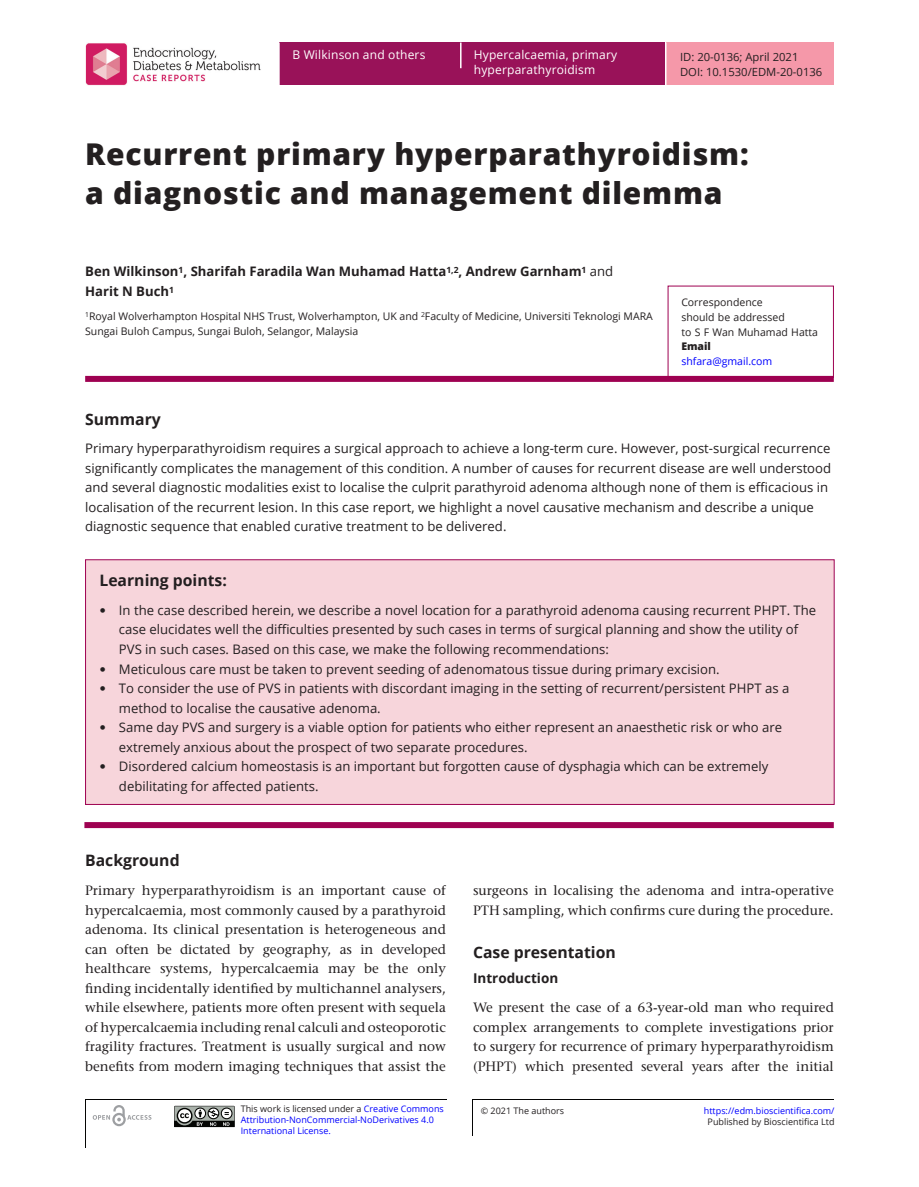
<style>
.page{position:relative;width:919px;height:1187px;background:#fff}
.page>*{position:absolute;margin:0;border:0;box-sizing:border-box;transform-origin:0 0}
.CT{font:800 30px/39px "Open Sans";letter-spacing:.025em;color:#231f20}
.H1_Rule{font:700 15.75px "Open Sans";color:#231f20}
.ABS_H{font:700 15.75px "Open Sans";color:#231f20}
.TXT{font:500 13.5px/19.5px "Stone Serif Std";color:#231f20;text-align:justify}
.H2-H1{font:700 13.5px "Open Sans";color:#231f20}
.ABS_TXT{font:13.2px/19.5px "Open Sans";color:#231f20}
.AU{font:700 13.2px/19.5px "Open Sans";color:#231f20}
.Article_Title{font:12px/14.7px "Open Sans";letter-spacing:.015em;color:#fff}
.Author_Name{font:12px "Open Sans";letter-spacing:.015em;color:#fff}
.t1{font:11.25px/14.1px "Open Sans";color:#231f20}
.Address{font:10.5px/14.7px "Open Sans";color:#231f20}
.Corres{font:10.5px "Open Sans";color:#231f20}
.Corres-2{font:10.5px "Open Sans";color:#00f}
.Corres-3{font:800 10.5px "Open Sans";color:#231f20}
.t2{font:9px/10.5px "Open Sans";color:#00f}
.t3{font:9px "Open Sans";color:#231f20}
.s1{font-weight:400}
.s2{font-family:"Frutiger LT Std"}
.s3{color:#231f20}
</style>
<div class="page">
<div style="left:280px;top:43px;width:385px;height:42px;background:#991259"></div>
<div style="left:666px;top:43px;width:167px;height:42px;background:#f598a9"></div>
<svg style="left:460px;top:43px;width:1px;height:25px"></svg>
<img style="left:85px;top:43px;width:176px;height:42px">
<hr style="left:85px;top:1099px;width:1px;height:48px;background:#040503">
<hr style="left:472px;top:1099px;width:1px;height:36px;background:#050504">
<hr style="left:85px;top:1098px;width:361px;height:1px;background:#050504">
<hr style="left:472px;top:1099px;width:361px;height:1px;background:#050504">
<svg style="left:174px;top:1105px;width:61px;height:23px"></svg>
<svg style="left:93px;top:1105px;width:58px;height:21px"></svg>
<div style="left:85px;top:376px;width:748px;height:6px;background:#9e0151"></div>
<div style="left:667px;top:286px;width:166px;height:92px;border:1px solid #9e0151"></div>
<div style="left:86px;top:559px;width:748px;height:245px;background:#f7d5db"></div>
<div style="left:84px;top:822px;width:749px;height:6px;background:#9e0151"></div>
<p class="Author_Name" style="left:292px;top:47px;width:134px">B Wilkinson and others</p>
<p class="Article_Title" style="left:474px;top:47px;width:145px">Hypercalcaemia, primary hyperparathyroidism</p>
<p class="t1" style="left:680px;top:50px;width:144px">ID: 20-0136; April 2021<br>DOI: 10.1530/EDM-20-0136</p>
<p class="CT" style="left:85px;top:133px;width:665px">Recurrent primary hyperparathyroidism: a diagnostic and management dilemma</p>
<p class="AU" style="left:85px;top:261px;width:529px">Ben Wilkinson<sup>1</sup>, Sharifah Faradila Wan Muhamad Hatta<sup>1,2</sup>, Andrew Garnham<sup>1</sup> <span class="s1">and<br></span>Harit N Buch<sup>1</sup></p>
<p class="Address" style="left:85px;top:308px;width:569px"><sup>1</sup>Royal Wolverhampton Hospital NHS Trust, Wolverhampton, UK and <sup>2</sup>Faculty of Medicine, Universiti Teknologi MARA<br>Sungai Buloh Campus, Sungai Buloh, Selangor, Malaysia</p>
<p class="Corres" style="left:681px;top:295px;width:83px">Correspondence</p>
<p class="Corres" style="left:681px;top:310px;width:105px">should be addressed</p>
<p class="Corres" style="left:681px;top:325px;width:138px">to S F Wan Muhamad Hatta</p>
<p class="Corres-3" style="left:681px;top:338px;width:31px">Email</p>
<p class="Corres-2" style="left:681px;top:354px;width:92px">shfara@gmail.com</p>
<p class="ABS_H" style="left:85px;top:408px;width:77px">Summary</p>
<p class="ABS_TXT" style="left:85px;top:438px;width:747px">Primary hyperparathyroidism requires a surgical approach to achieve a long-term cure. However, post-surgical recurrence significantly complicates the management of this condition. A number of causes for recurrent disease are well understood and several diagnostic modalities exist to localise the culprit parathyroid adenoma although none of them is efficacious in localisation of the recurrent lesion. In this case report, we highlight a novel causative mechanism and describe a unique diagnostic sequence that enabled curative treatment to be delivered.</p>
<h1 class="H1_Rule" style="left:99px;top:569px;width:129px">Learning points:</h1>
<p class="ABS_TXT" style="left:119px;top:600px;width:698px;text-indent:-20px"><span class="s2">•</span> In the case described herein, we describe a novel location for a parathyroid adenoma causing recurrent PHPT. The case elucidates well the difficulties presented by such cases in terms of surgical planning and show the utility of<br>PVS in such cases. Based on this case, we make the following recommendations:</p>
<p class="ABS_TXT" style="left:99px;top:658px;width:621px"><span class="s2">•</span> Meticulous care must be taken to prevent seeding of adenomatous tissue during primary excision.</p>
<p class="ABS_TXT" style="left:119px;top:678px;width:671px;text-indent:-20px"><span class="s2">•</span> To consider the use of PVS in patients with discordant imaging in the setting of recurrent/persistent PHPT as a method to localise the causative adenoma.</p>
<p class="ABS_TXT" style="left:119px;top:717px;width:664px;text-indent:-20px"><span class="s2">•</span> Same day PVS and surgery is a viable option for patients who either represent an anaesthetic risk or who are extremely anxious about the prospect of two separate procedures.</p>
<p class="ABS_TXT" style="left:119px;top:756px;width:651px;text-indent:-20px"><span class="s2">•</span> Disordered calcium homeostasis is an important but forgotten cause of dysphagia which can be extremely debilitating for affected patients.</p>
<p class="H1_Rule" style="left:85px;top:849px;width:96px">Background</p>
<p class="TXT" style="left:85px;top:880px;width:362px">Primary hyperparathyroidism is an important cause of hypercalcaemia, most commonly caused by a parathyroid adenoma. Its clinical presentation is heterogeneous and can often be dictated by geography, as in developed healthcare systems, hypercalcaemia may be the only finding incidentally identified by multichannel analysers, while elsewhere, patients more often present with sequela of hypercalcaemia including renal calculi and osteoporotic fragility fractures. Treatment is usually surgical and now benefits from modern imaging techniques that assist the</p>
<p class="TXT" style="left:473px;top:880px;width:362px">surgeons in localising the adenoma and intra-operative<br>PTH sampling, which confirms cure during the procedure.</p>
<h1 class="H1_Rule" style="left:473px;top:941px;width:144px">Case presentation</h1>
<p class="H2-H1" style="left:473px;top:968px;width:87px">Introduction</p>
<p class="TXT" style="left:473px;top:997px;width:362px">We present the case of a 63-year-old man who required complex arrangements to complete investigations prior to surgery for recurrence of primary hyperparathyroidism (PHPT) which presented several years after the initial</p>
<p class="t2" style="left:241px;top:1103px;width:204px"><span class="s3">This work is licensed under a</span> Creative Commons<br>Attribution-NonCommercial-NoDerivatives 4.0<br>International License.</p>
<p class="t3" style="left:481px;top:1103px;width:85px">© 2021 The authors</p>
<p class="t2" style="left:703px;top:1104px;width:132px">https://edm.bioscientifica.com/</p>
<p class="t3" style="left:707px;top:1115px;width:128px">Published by Bioscientifica Ltd</p>
</div>
